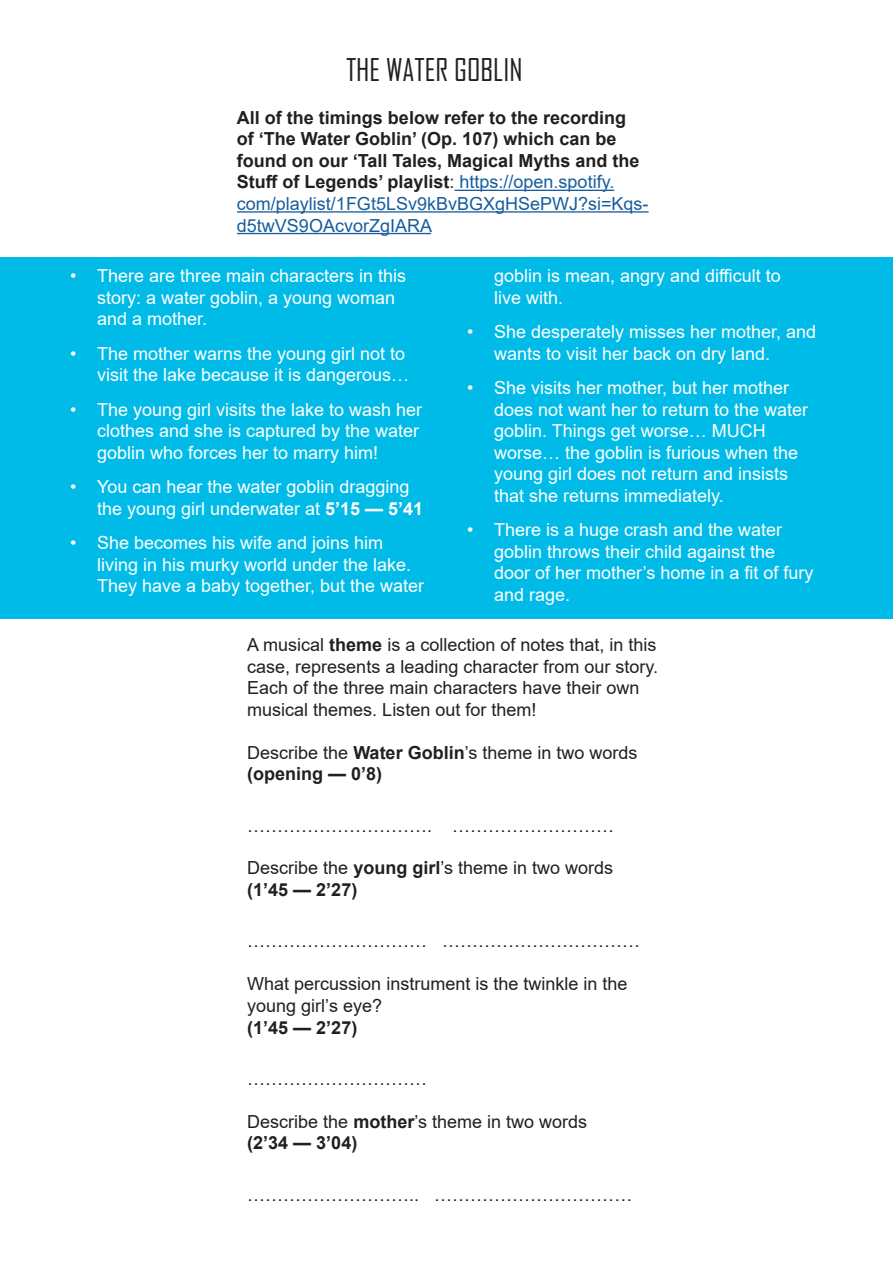
<style>
.page{position:relative;width:893px;height:1263px;background:#fff}
.page>*{position:absolute;margin:0;border:0;box-sizing:border-box;transform-origin:0 0}
.t1{font:30px "Agency FB";color:#231f20}
.t2{font:18px/21.6px "Arial";color:#fff}
.t3{font:18px/21.6px "Arial";color:#231f20}
.t4{font:700 18px/21.6px "Arial";color:#231f20}
.s1{font-weight:400}
.s2{font-weight:400;color:#175d9e}
.s3{font-weight:700}
</style>
<div class="page">
<div style="left:0;top:257px;width:893px;height:362px;background:#00bbe8"></div>
<hr style="left:455px;top:190px;width:159px;height:1px;background:#175d9e">
<hr style="left:237px;top:211px;width:412px;height:2px;background:#175d9e">
<hr style="left:237px;top:233px;width:194px;height:1px;background:#175d9e">
<p class="t1" style="left:346px;top:52px;width:178px">THE WATER GOBLIN</p>
<p class="t4" style="left:237px;top:107px;width:413px">All of the timings below refer to the recording<br>of ‘The Water Goblin’ (Op. 107) which can be found on our ‘Tall Tales, Magical Myths and the Stuff of Legends’ playlist<span class="s1">:</span> <span class="s2">https://open.spotify. com/playlist/1FGt5LSv9kBvBGXgHSePWJ?si=Kqs&shy;d5twVS9OAcvorZgIARA</span></p>
<p class="t2" style="left:494px;top:265px;width:288px">goblin is mean, angry and difficult to live with.</p>
<p class="t2" style="left:494px;top:321px;width:324px;text-indent:-27px">• She desperately misses her mother, and wants to visit her back on dry land.</p>
<p class="t2" style="left:494px;top:377px;width:316px;text-indent:-27px">• She visits her mother, but her mother does not want her to return to the water goblin. Things get worse… MUCH worse… the goblin is furious when the young girl does not return and insists that she returns immediately.</p>
<p class="t2" style="left:494px;top:519px;width:321px;text-indent:-27px">• There is a huge crash and the water goblin throws their child against the door of her mother’s home in a fit of fury and rage.</p>
<p class="t3" style="left:247px;top:634px;width:412px">A musical <span class="s3">theme</span> is a collection of notes that, in this case, represents a leading character from our story.<br>Each of the three main characters have their own musical themes. Listen out for them!</p>
<p class="t3" style="left:247px;top:741px;width:392px">Describe the <span class="s3">Water Goblin</span>’s theme in two words</p>
<p class="t4" style="left:247px;top:763px;width:137px">(opening — 0’8)</p>
<p class="t2" style="left:97px;top:265px;width:311px;text-indent:-27px">• There are three main characters in this story: a water goblin, a young woman and a mother.</p>
<p class="t2" style="left:70px;top:342px;width:341px;text-align:right">• The mother warns the young girl not to visit the lake because it is dangerous…</p>
<p class="t2" style="left:97px;top:398px;width:327px;text-indent:-27px">• The young girl visits the lake to wash her clothes and she is captured by the water goblin who forces her to marry him!</p>
<p class="t2" style="left:97px;top:476px;width:328px;text-indent:-27px">• You can hear the water goblin dragging the young girl underwater at <span class="s3">5’15 — 5’41</span></p>
<p class="t2" style="left:97px;top:532px;width:329px;text-indent:-27px">• She becomes his wife and joins him living in his murky world under the lake.<br>They have a baby together, but the water</p>
<p class="t3" style="left:247px;top:814px;width:369px">…………………………. ………………………</p>
<p class="t3" style="left:247px;top:857px;width:367px">Describe the <span class="s3">young girl</span>’s theme in two words</p>
<p class="t4" style="left:247px;top:879px;width:112px">(1’45 — 2’27)</p>
<p class="t3" style="left:247px;top:930px;width:395px">………………………… ……………………………</p>
<p class="t3" style="left:247px;top:973px;width:382px">What percussion instrument is the twinkle in the young girl’s eye?</p>
<p class="t4" style="left:247px;top:1016px;width:112px">(1’45 — 2’27)</p>
<p class="t3" style="left:247px;top:1068px;width:182px">…………………………</p>
<p class="t3" style="left:247px;top:1110px;width:341px">Describe the <span class="s3">mother</span>’s theme in two words</p>
<p class="t4" style="left:247px;top:1132px;width:112px">(2’34 — 3’04)</p>
<p class="t3" style="left:247px;top:1183px;width:387px">……………………….. ……………………………</p>
</div>
